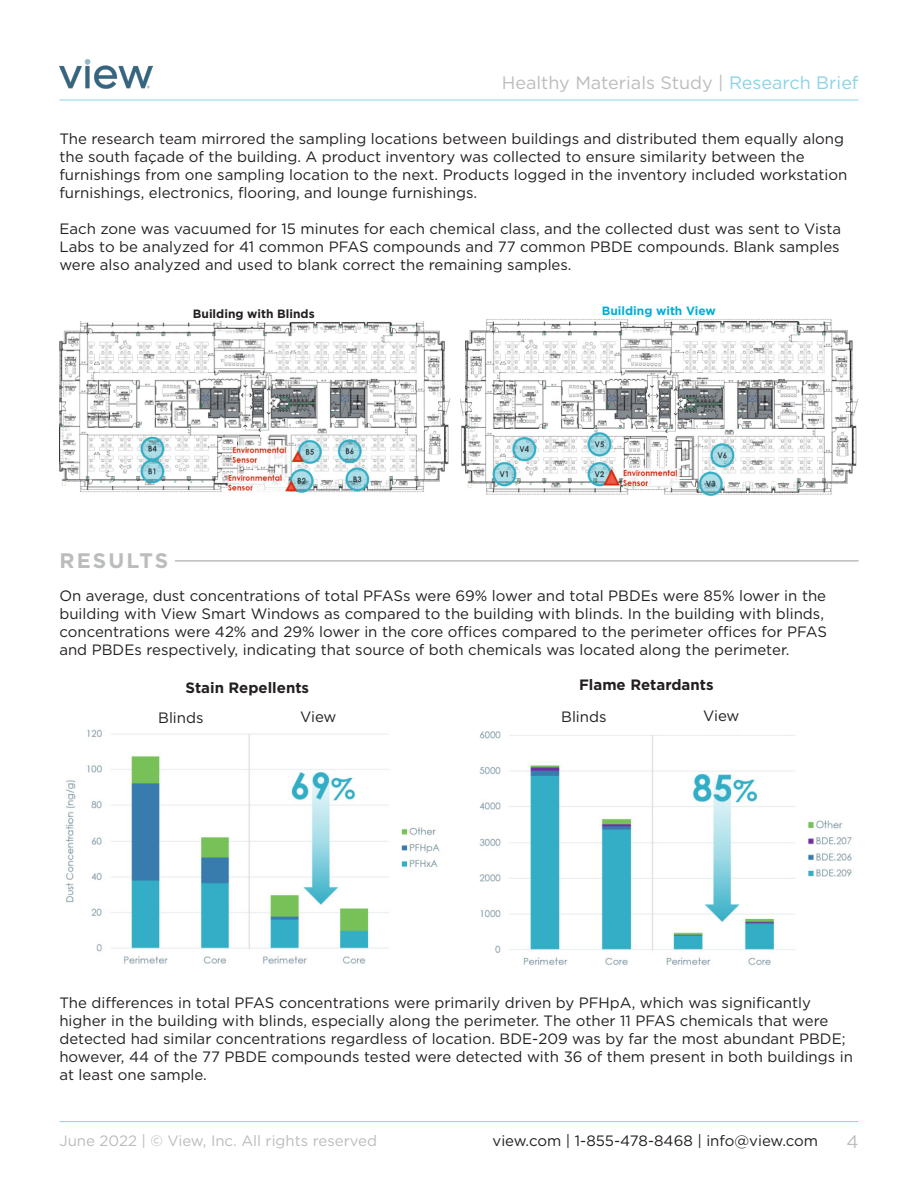
<style>
.page{position:relative;width:918px;height:1188px;background:#fff}
.page>*{position:absolute;margin:0;border:0;box-sizing:border-box;transform-origin:0 0}
.Executive_Summary{font:700 21px "Gotham";letter-spacing:.1em;color:#bbbcbc}
.t1{font:18px "Gotham";color:#bbbcbc}
.Normal_Text{font:15px/18px "Gotham";color:#231f20}
.t2{font:15px "Gotham";color:#bbbcbc}
.Normal_Text-2{font:700 15px "Gotham";color:#231f20}
.Normal_Text-3{font:700 12px "Gotham";color:#231f20}
.Normal_Text-4{font:700 12px "Gotham";color:#00afd7}
.s1{color:#8bd3e6}
</style>
<div class="page">
<img style="left:59px;top:59px;width:93px;height:30px">
<hr style="left:59px;top:1121px;width:800px;height:1px;background:#8bd3e6">
<hr style="left:59px;top:100px;width:800px;height:1px;background:#8bd3e6">
<hr style="left:175px;top:560px;width:684px;height:2px;background:#bbbcbc">
<img style="left:65px;top:729px;width:787px;height:236px">
<img style="left:59px;top:321px;width:392px;height:172px">
<img style="left:460px;top:319px;width:399px;height:178px">
<p class="t1" style="left:502px;top:71px;width:358px">Healthy Materials Study | <span class="s1">Research Brief</span></p>
<p class="Normal_Text" style="left:59px;top:129px;width:790px">The research team mirrored the sampling locations between buildings and distributed them equally along the south façade of the building. A product inventory was collected to ensure similarity between the furnishings from one sampling location to the next. Products logged in the inventory included workstation furnishings, electronics, flooring, and lounge furnishings.</p>
<p class="Normal_Text" style="left:59px;top:219px;width:783px;text-align:justify">Each zone was vacuumed for 15 minutes for each chemical class, and the collected dust was sent to Vista Labs to be analyzed for 41 common PFAS compounds and 77 common PBDE compounds. Blank samples were also analyzed and used to blank correct the remaining samples.</p>
<p class="Normal_Text-3" style="left:193px;top:307px;width:123px">Building with Blinds</p>
<p class="Normal_Text-4" style="left:602px;top:304px;width:116px">Building with View</p>
<p class="Executive_Summary" style="left:59px;top:549px;width:110px">RESULTS</p>
<p class="Normal_Text" style="left:59px;top:586px;width:769px">On average, dust concentrations of total PFASs were 69% lower and total PBDEs were 85% lower in the building with View Smart Windows as compared to the building with blinds. In the building with blinds, concentrations were 42% and 29% lower in the core offices compared to the perimeter offices for PFAS and PBDEs respectively, indicating that source of both chemicals was located along the perimeter.</p>
<p class="Normal_Text-2" style="left:186px;top:679px;width:125px">Stain Repellents</p>
<p class="Normal_Text-2" style="left:579px;top:676px;width:136px">Flame Retardants</p>
<p class="Normal_Text" style="left:158px;top:708px;width:47px">Blinds</p>
<p class="Normal_Text" style="left:300px;top:708px;width:38px">View</p>
<p class="Normal_Text" style="left:561px;top:707px;width:47px">Blinds</p>
<p class="Normal_Text" style="left:703px;top:706px;width:38px">View</p>
<p class="Normal_Text" style="left:59px;top:993px;width:795px">The differences in total PFAS concentrations were primarily driven by PFHpA, which was significantly higher in the building with blinds, especially along the perimeter. The other 11 PFAS chemicals that were detected had similar concentrations regardless of location. BDE-209 was by far the most abundant PBDE; however, 44 of the 77 PBDE compounds tested were detected with 36 of them present in both buildings in at least one sample.</p>
<p class="t2" style="left:59px;top:1131px;width:319px">June 2022 | © View, Inc. All rights reserved</p>
<p class="Normal_Text" style="left:493px;top:1131px;width:327px">view.com | 1-855-478-8468 | info@view.com</p>
<p class="t1" style="left:847px;top:1131px;width:14px">4</p>
</div>
